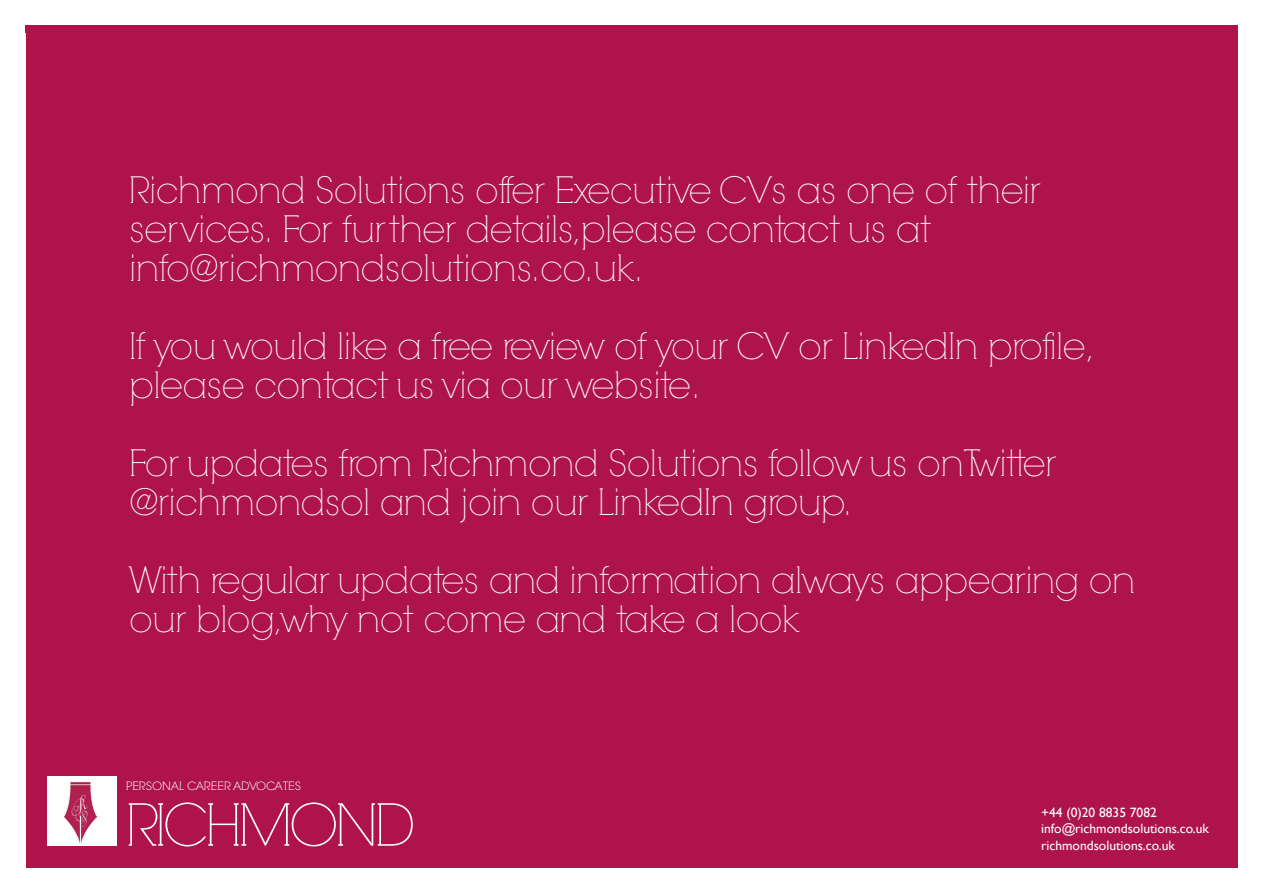
<style>
.page{position:relative;width:1263px;height:895px;background:#fff}
.page>*{position:absolute;margin:0;border:0;box-sizing:border-box;transform-origin:0 0}
.t1{font:57.45px "RNS Camelia";letter-spacing:-.05em;color:#fff}
.t2{font:36px/39px "RNS Camelia";color:#fff}
.t3{font:13.5px/16.5px "Gill Sans";color:#fff}
.t4{font:11.1px "RNS Camelia";letter-spacing:.05em;color:#fff}
</style>
<div class="page">
<div style="left:26px;top:26px;width:1211px;height:841px;background:#ae144b"></div>
<div style="left:47px;top:776px;width:69px;height:69px;background:#fff"></div>
<img style="left:65px;top:783px;width:32px;height:60px">
<svg style="left:67px;top:794px;width:29px;height:33px"></svg>
<p class="t2" style="left:129px;top:173px;width:913px">Richmond Solutions offer Executive CVs as one of their services. For further details,please contact us at info@richmondsolutions.co.uk.</p>
<p class="t2" style="left:129px;top:329px;width:967px">If you would like a free review of your CV or LinkedIn profile, please contact us via our website.</p>
<p class="t2" style="left:129px;top:446px;width:928px">For updates from Richmond Solutions follow us on Twitter @richmondsol and join our LinkedIn group.</p>
<p class="t2" style="left:129px;top:563px;width:1007px">With regular updates and information always appearing on our blog,why not come and take a look</p>
<p class="t4" style="left:126px;top:781px;width:176px">PERSONAL CAREER ADVOCATES</p>
<h1 class="t1" style="left:126px;top:802px;width:290px">RICHMOND</h1>
<p class="t3" style="left:1041px;top:804px;width:169px">+44 (0)20 8835 7082 info@richmondsolutions.co.uk</p>
<p class="t3" style="left:1041px;top:837px;width:135px">richmondsolutions.co.uk</p>
</div>
